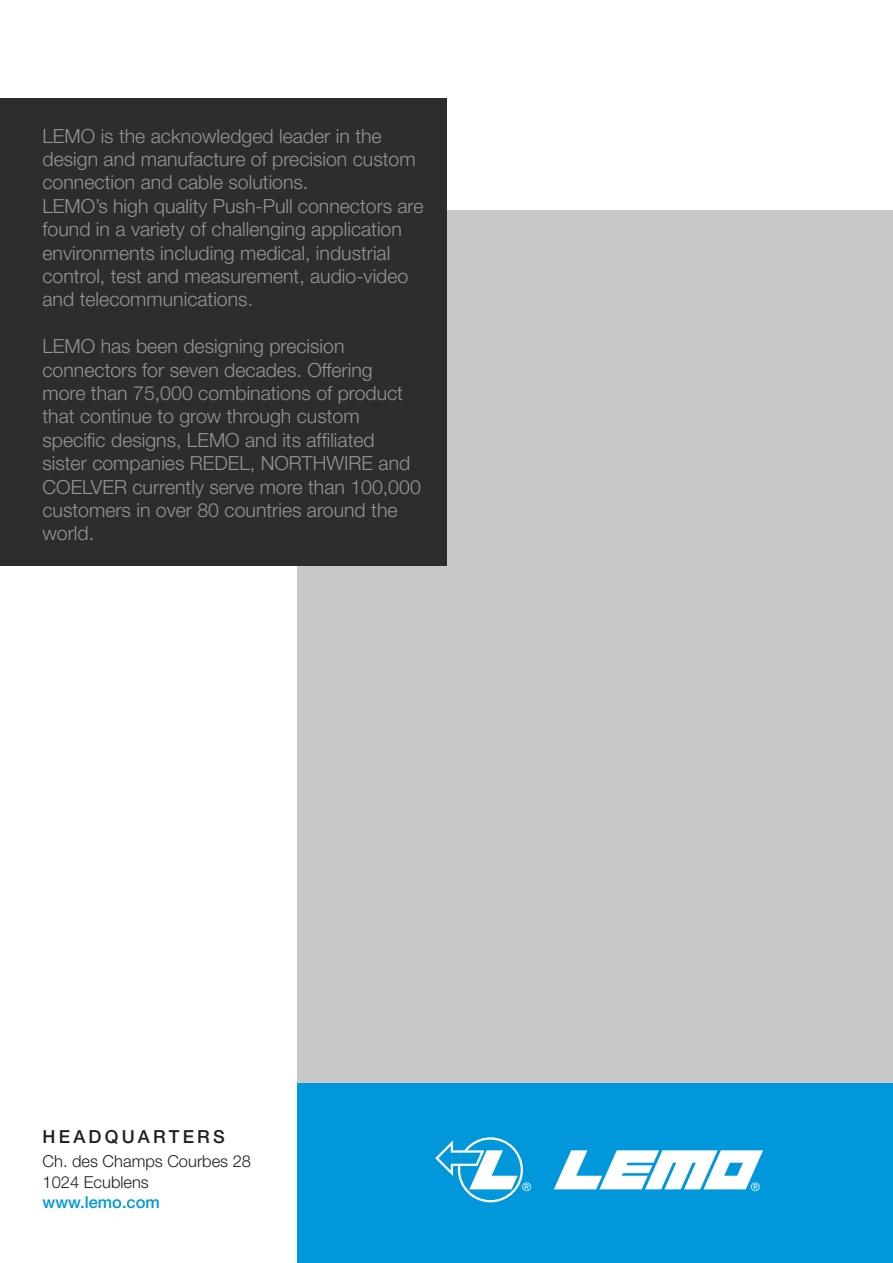
<style>
.page{position:relative;width:893px;height:1263px;background:#fff}
.page>*{position:absolute;margin:0;border:0;box-sizing:border-box;transform-origin:0 0}
.Encadré_Back_Cover{font:300 19.5px/23.4px "Helvetica Neue";color:#939598}
.t1{font:500 18px "Helvetica Neue";letter-spacing:.18em;color:#231f20}
.t2{font:300 16.5px/21px "Helvetica Neue";color:#231f20}
.t3{font:500 16.5px "Helvetica Neue";color:#0097db}
.t4{font:11.55px "Helvetica Neue";color:#fff}
</style>
<div class="page">
<div style="left:298px;top:210px;width:595px;height:873px;background:#c7c8ca"></div>
<div style="left:0;top:98px;width:446px;height:468px;background:#2b2d2f"></div>
<div style="left:298px;top:1083px;width:595px;height:180px;background:#0097db"></div>
<svg style="left:435px;top:1137px;width:88px;height:65px"></svg>
<svg style="left:554px;top:1150px;width:209px;height:39px"></svg>
<p class="Encadré_Back_Cover" style="left:43px;top:124px;width:382px">LEMO is the acknowledged leader in the design and manufacture of precision custom connection and cable solutions.<br>LEMO’s high quality Push-Pull connectors are found in a variety of challenging application environments including medical, industrial control, test and measurement, audio-video and telecommunications.</p>
<p class="Encadré_Back_Cover" style="left:43px;top:334px;width:380px">LEMO has been designing precision connectors for seven decades. Offering<br>more than 75,000 combinations of product that continue to grow through custom specific designs, LEMO and its affiliated sister companies REDEL, NORTHWIRE and COELVER currently serve more than 100,000 customers in over 80 countries around the world.</p>
<p class="t1" style="left:43px;top:1126px;width:184px">HEADQUARTERS</p>
<p class="t2" style="left:43px;top:1150px;width:210px">Ch. des Champs Courbes 28<br>1024 Ecublens</p>
<p class="t3" style="left:43px;top:1192px;width:119px">www.lemo.com</p>
<p class="t4" style="left:522px;top:1180px;width:11px">®</p>
<p class="t4" style="left:751px;top:1180px;width:11px">®</p>
</div>
